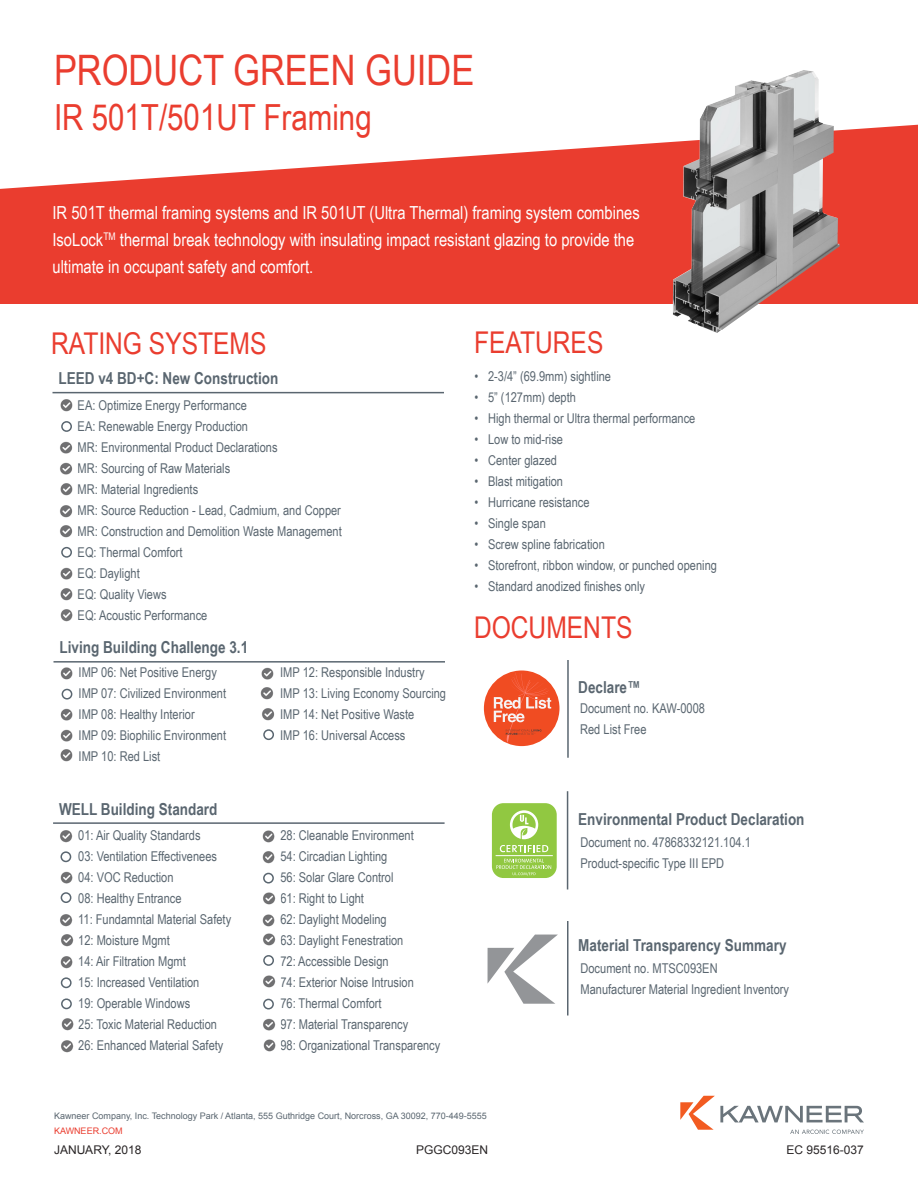
<style>
.page{position:relative;width:918px;height:1188px;background:#fff}
.page>*{position:absolute;margin:0;border:0;box-sizing:border-box;transform-origin:0 0}
.t1{font:42px "Arial Narrow";color:#ea3d2f}
.t2{font:36px "Arial Narrow";color:#ea3d2f}
.t3{font:30px "Arial Narrow";color:#ea3d2f}
.t4{font:18px/27px "Arial Narrow";color:#fff}
.t5{font:700 16.5px "Arial Narrow";color:#5a6670}
.t6{font:13.5px "Arial Narrow";color:#5a6670}
.t7{font:12px "Arial";color:#292526}
.t8{font:9px "Arial";color:#5a6670}
.t9{font:9px "Arial";color:#ea3d2f}
</style>
<div class="page">
<div style="left:0;top:94px;width:918px;height:210px;background:#ea3d2f"></div>
<svg style="left:0;top:94px;width:918px;height:95px;fill:#fff"></svg>
<svg style="left:680px;top:1096px;width:184px;height:38px"></svg>
<svg style="left:488px;top:934px;width:70px;height:70px"></svg>
<hr style="left:52px;top:392px;width:392px;height:1px;background:#5a6670">
<hr style="left:567px;top:660px;width:2px;height:98px;background:#5a6670">
<hr style="left:567px;top:791px;width:1px;height:99px;background:#5a6670">
<hr style="left:567px;top:921px;width:1px;height:95px;background:#5a6670">
<div style="left:492px;top:803px;width:65px;height:75px;background:#91c841;border-radius:12px"></div>
<hr style="left:496px;top:855px;width:57px;height:1px;background:#fff">
<svg style="left:500px;top:810px;width:48px;height:42px"></svg>
<svg style="left:496px;top:859px;width:55px;height:17px"></svg>
<img style="left:673px;top:70px;width:167px;height:263px">
<div style="left:62px;top:689px;width:10px;height:11px;border:2px solid #5a6670;border-radius:50%"></div>
<hr style="left:54px;top:661px;width:391px;height:2px;background:#5a6670">
<img style="left:60px;top:708px;width:13px;height:54px">
<img style="left:260px;top:667px;width:15px;height:54px">
<img style="left:60px;top:871px;width:13px;height:13px">
<hr style="left:53px;top:822px;width:392px;height:2px;background:#5a6670">
<div style="left:60px;top:851px;width:11px;height:11px;border:2px solid #5a6670;border-radius:50%"></div>
<img style="left:60px;top:934px;width:14px;height:35px">
<div style="left:61px;top:977px;width:11px;height:11px;border:2px solid #5a6670;border-radius:50%"></div>
<img style="left:61px;top:1018px;width:13px;height:13px">
<div style="left:61px;top:998px;width:11px;height:11px;border:2px solid #5a6670;border-radius:50%"></div>
<img style="left:263px;top:892px;width:13px;height:13px">
<img style="left:263px;top:975px;width:13px;height:13px">
<img style="left:262px;top:914px;width:14px;height:32px">
<div style="left:263px;top:955px;width:11px;height:11px;border:2px solid #5a6670;border-radius:50%"></div>
<img style="left:262px;top:830px;width:13px;height:34px">
<img style="left:263px;top:1018px;width:13px;height:34px">
<div style="left:263px;top:873px;width:11px;height:11px;border:2px solid #5a6670;border-radius:50%"></div>
<img style="left:60px;top:830px;width:13px;height:13px">
<img style="left:60px;top:667px;width:13px;height:13px">
<div style="left:61px;top:892px;width:10px;height:11px;border:2px solid #5a6670;border-radius:50%"></div>
<img style="left:60px;top:914px;width:13px;height:13px">
<img style="left:61px;top:1040px;width:13px;height:13px">
<img style="left:60px;top:399px;width:13px;height:13px">
<img style="left:60px;top:567px;width:13px;height:34px">
<img style="left:60px;top:441px;width:13px;height:55px">
<div style="left:61px;top:421px;width:11px;height:11px;border:2px solid #5a6670;border-radius:50%"></div>
<img style="left:60px;top:609px;width:13px;height:13px">
<img style="left:60px;top:505px;width:13px;height:33px">
<div style="left:263px;top:729px;width:11px;height:11px;border:2px solid #5a6670;border-radius:50%"></div>
<div style="left:263px;top:999px;width:11px;height:11px;border:2px solid #5a6670;border-radius:50%"></div>
<div style="left:61px;top:547px;width:11px;height:11px;border:2px solid #5a6670;border-radius:50%"></div>
<div style="left:484px;top:670px;width:75px;height:76px;background:#f04c22;border-radius:50%"></div>
<svg style="left:494px;top:672px;width:57px;height:71px"></svg>
<p class="t1" style="left:54px;top:39px;width:422px">PRODUCT GREEN GUIDE</p>
<p class="t2" style="left:54px;top:91px;width:319px">IR 501T/501UT Framing</p>
<p class="t4" style="left:52px;top:198px;width:589px">IR 501T thermal framing systems and IR 501UT (Ultra Thermal) framing system combines<br>IsoLock<sup>TM</sup> thermal break technology with insulating impact resistant glazing to provide the ultimate in occupant safety and comfort.</p>
<p class="t3" style="left:51px;top:321px;width:217px">RATING SYSTEMS</p>
<p class="t5" style="left:58px;top:366px;width:221px">LEED v4 BD+C: New Construction</p>
<p class="t6" style="left:78px;top:395px;width:171px">EA: Optimize Energy Performance</p>
<p class="t6" style="left:78px;top:416px;width:172px">EA: Renewable Energy Production</p>
<p class="t6" style="left:78px;top:437px;width:201px">MR: Environmental Product Declarations</p>
<p class="t6" style="left:78px;top:458px;width:154px">MR: Sourcing of Raw Materials</p>
<p class="t6" style="left:78px;top:479px;width:122px">MR: Material Ingredients</p>
<p class="t6" style="left:78px;top:500px;width:265px">MR: Source Reduction - Lead, Cadmium, and Copper</p>
<p class="t6" style="left:78px;top:521px;width:266px">MR: Construction and Demolition Waste Management</p>
<p class="t6" style="left:78px;top:542px;width:107px">EQ: Thermal Comfort</p>
<p class="t6" style="left:78px;top:563px;width:64px">EQ: Daylight</p>
<p class="t6" style="left:78px;top:584px;width:91px">EQ: Quality Views</p>
<p class="t6" style="left:78px;top:605px;width:131px">EQ: Acoustic Performance</p>
<p class="t5" style="left:60px;top:634px;width:190px">Living Building Challenge 3.1</p>
<p class="t6" style="left:79px;top:663px;width:140px">IMP 06: Net Positive Energy</p>
<p class="t6" style="left:79px;top:684px;width:149px">IMP 07: Civilized Environment</p>
<p class="t6" style="left:79px;top:705px;width:118px">IMP 08: Healthy Interior</p>
<p class="t6" style="left:79px;top:726px;width:149px">IMP 09: Biophilic Environment</p>
<p class="t6" style="left:79px;top:747px;width:83px">IMP 10: Red List</p>
<p class="t5" style="left:59px;top:797px;width:160px">WELL Building Standard</p>
<p class="t6" style="left:78px;top:825px;width:124px">01: Air Quality Standards</p>
<p class="t6" style="left:78px;top:846px;width:140px">03: Ventilation Effectivenees</p>
<p class="t6" style="left:78px;top:867px;width:97px">04: VOC Reduction</p>
<p class="t6" style="left:78px;top:888px;width:105px">08: Healthy Entrance</p>
<p class="t6" style="left:78px;top:909px;width:155px">11: Fundamntal Material Safety</p>
<p class="t6" style="left:78px;top:930px;width:93px">12: Moisture Mgmt</p>
<p class="t6" style="left:78px;top:951px;width:109px">14: Air Filtration Mgmt</p>
<p class="t6" style="left:78px;top:972px;width:123px">15: Increased Ventilation</p>
<p class="t6" style="left:78px;top:993px;width:113px">19: Operable Windows</p>
<p class="t6" style="left:78px;top:1014px;width:140px">25: Toxic Material Reduction</p>
<p class="t6" style="left:78px;top:1035px;width:147px">26: Enhanced Material Safety</p>
<p class="t6" style="left:280px;top:663px;width:146px">IMP 12: Responsible Industry</p>
<p class="t6" style="left:280px;top:684px;width:167px">IMP 13: Living Economy Sourcing</p>
<p class="t6" style="left:280px;top:705px;width:136px">IMP 14: Net Positive Waste</p>
<p class="t6" style="left:280px;top:726px;width:127px">IMP 16: Universal Access</p>
<p class="t6" style="left:280px;top:825px;width:135px">28: Cleanable Environment</p>
<p class="t6" style="left:280px;top:846px;width:109px">54: Circadian Lighting</p>
<p class="t6" style="left:280px;top:867px;width:115px">56: Solar Glare Control</p>
<p class="t6" style="left:280px;top:888px;width:85px">61: Right to Light</p>
<p class="t6" style="left:280px;top:909px;width:108px">62: Daylight Modeling</p>
<p class="t6" style="left:280px;top:930px;width:125px">63: Daylight Fenestration</p>
<p class="t6" style="left:280px;top:951px;width:110px">72: Accessible Design</p>
<p class="t6" style="left:280px;top:972px;width:135px">74: Exterior Noise Intrusion</p>
<p class="t6" style="left:280px;top:993px;width:103px">76: Thermal Comfort</p>
<p class="t6" style="left:280px;top:1014px;width:129px">97: Material Transparency</p>
<p class="t6" style="left:280px;top:1035px;width:162px">98: Organizational Transparency</p>
<p class="t3" style="left:474px;top:321px;width:131px">FEATURES</p>
<p class="t6" style="left:475px;top:366px;width:138px">• 2-3/4” (69.9mm) sightline</p>
<p class="t6" style="left:475px;top:387px;width:103px">• 5” (127mm) depth</p>
<p class="t6" style="left:475px;top:408px;width:222px">• High thermal or Ultra thermal performance</p>
<p class="t6" style="left:475px;top:429px;width:90px">• Low to mid-rise</p>
<p class="t6" style="left:475px;top:450px;width:84px">• Center glazed</p>
<p class="t6" style="left:475px;top:471px;width:90px">• Blast mitigation</p>
<p class="t6" style="left:475px;top:492px;width:117px">• Hurricane resistance</p>
<p class="t6" style="left:475px;top:513px;width:73px">• Single span</p>
<p class="t6" style="left:475px;top:534px;width:132px">• Screw spline fabrication</p>
<p class="t6" style="left:475px;top:555px;width:244px">• Storefront, ribbon window, or punched opening</p>
<p class="t6" style="left:475px;top:576px;width:172px">• Standard anodized finishes only</p>
<p class="t3" style="left:474px;top:606px;width:160px">DOCUMENTS</p>
<p class="t5" style="left:578px;top:675px;width:64px">Declare™</p>
<p class="t6" style="left:580px;top:699px;width:126px">Document no. KAW-0008</p>
<p class="t6" style="left:580px;top:720px;width:68px">Red List Free</p>
<p class="t5" style="left:578px;top:807px;width:228px">Environmental Product Declaration</p>
<p class="t6" style="left:580px;top:833px;width:172px">Document no. 47868332121.104.1</p>
<p class="t6" style="left:580px;top:854px;width:145px">Product-specific Type III EPD</p>
<p class="t5" style="left:578px;top:932px;width:210px">Material Transparency Summary</p>
<p class="t6" style="left:580px;top:959px;width:139px">Document no. MTSC093EN</p>
<p class="t6" style="left:580px;top:980px;width:210px">Manufacturer Material Ingredient Inventory</p>
<p class="t8" style="left:54px;top:1110px;width:434px">Kawneer Company, Inc. Technology Park / Atlanta, 555 Guthridge Court, Norcross, GA 30092, 770-449-5555</p>
<p class="t9" style="left:54px;top:1125px;width:70px">KAWNEER.COM</p>
<p class="t7" style="left:54px;top:1142px;width:89px">JANUARY, 2018</p>
<p class="t7" style="left:416px;top:1142px;width:74px">PGGC093EN</p>
<p class="t7" style="left:787px;top:1142px;width:79px">EC 95516-037</p>
</div>
